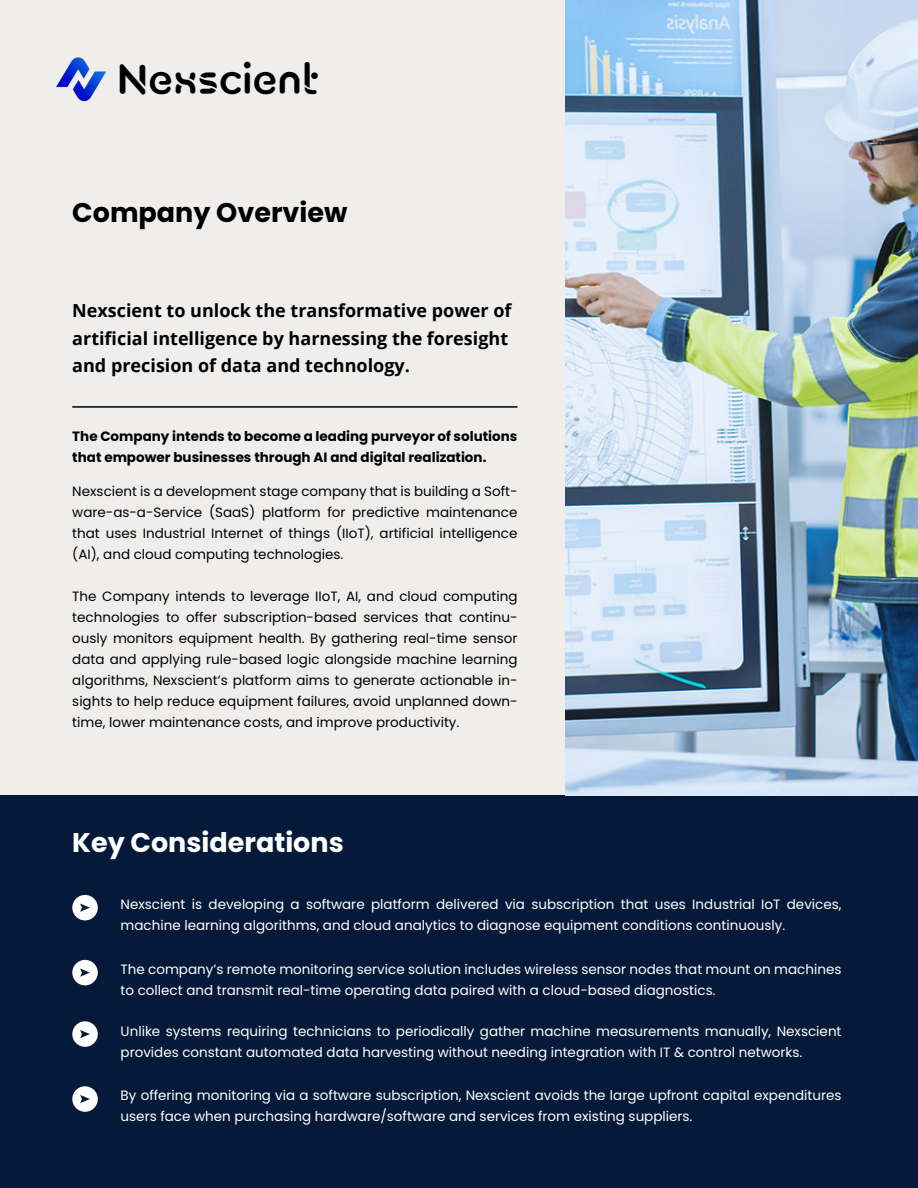
<style>
.page{position:relative;width:918px;height:1188px;background:#fff}
.page>*{position:absolute;margin:0;border:0;box-sizing:border-box;transform-origin:0 0}
.t1{font:45.6px "Blogkio";color:#000}
.t2{font:700 27px "Poppins";color:#fff}
.t3{font:700 27px "Poppins";color:#000001}
.t4{font:700 18px/27.8px "Open Sans";color:#000001}
.t5{font:13.5px/21px "Poppins";color:#fff}
.t6{font:13.5px/21px "Poppins";color:#000001;text-align:justify}
.t7{font:700 13.5px/21px "Poppins";color:#000001}
</style>
<div class="page">
<div style="left:0;top:0;width:918px;height:795px;background:#efeeed"></div>
<div style="left:0;top:795px;width:918px;height:393px;background:#051a38"></div>
<hr style="left:72px;top:406px;width:446px;height:2px;background:#000001">
<img style="left:566px;top:0;width:352px;height:795px">
<img style="left:56px;top:57px;width:51px;height:45px">
<div style="left:72px;top:895px;width:26px;height:25px;background:#fff;border-radius:50%"></div>
<svg style="left:80px;top:904px;width:10px;height:8px"></svg>
<div style="left:72px;top:960px;width:26px;height:25px;background:#fff;border-radius:50%"></div>
<svg style="left:80px;top:969px;width:10px;height:8px"></svg>
<div style="left:72px;top:1021px;width:26px;height:26px;background:#fff;border-radius:50%"></div>
<svg style="left:80px;top:1030px;width:10px;height:8px"></svg>
<div style="left:72px;top:1086px;width:26px;height:26px;background:#fff;border-radius:50%"></div>
<svg style="left:80px;top:1095px;width:10px;height:8px"></svg>
<p class="t1" style="left:117px;top:61px;width:204px">Nexscient</p>
<p class="t3" style="left:72px;top:197px;width:277px">Company Overview</p>
<p class="t4" style="left:72px;top:296px;width:441px">Nexscient to unlock the transformative power of artificial intelligence by harnessing the foresight and precision of data and technology.</p>
<p class="t7" style="left:72px;top:425px;width:447px">The Company intends to become a leading purveyor of solutions that empower businesses through AI and digital realization.</p>
<p class="t6" style="left:72px;top:481px;width:447px">Nexscient is a development stage company that is building a Soft&shy;ware-as-a-Service (SaaS) platform for predictive maintenance that uses Industrial Internet of things (IIoT), artificial intelligence (AI), and cloud computing technologies.</p>
<p class="t6" style="left:72px;top:586px;width:447px">The Company intends to leverage IIoT, AI, and cloud computing technologies to offer subscription-based services that continu&shy;ously monitors equipment health. By gathering real-time sensor data and applying rule-based logic alongside machine learning algorithms, Nexscient’s platform aims to generate actionable in&shy;sights to help reduce equipment failures, avoid unplanned down&shy;time, lower maintenance costs, and improve productivity.</p>
<p class="t2" style="left:72px;top:827px;width:273px">Key Considerations</p>
<p class="t5" style="left:121px;top:894px;width:722px">Nexscient is developing a software platform delivered via subscription that uses Industrial IoT devices, machine learning algorithms, and cloud analytics to diagnose equipment conditions continuously.</p>
<p class="t5" style="left:121px;top:959px;width:722px">The company’s remote monitoring service solution includes wireless sensor nodes that mount on machines to collect and transmit real-time operating data paired with a cloud-based diagnostics.</p>
<p class="t5" style="left:121px;top:1020px;width:722px">Unlike systems requiring technicians to periodically gather machine measurements manually, Nexscient provides constant automated data harvesting without needing integration with IT &amp; control networks.</p>
<p class="t5" style="left:121px;top:1085px;width:722px">By offering monitoring via a software subscription, Nexscient avoids the large upfront capital expenditures users face when purchasing hardware/software and services from existing suppliers.</p>
</div>
